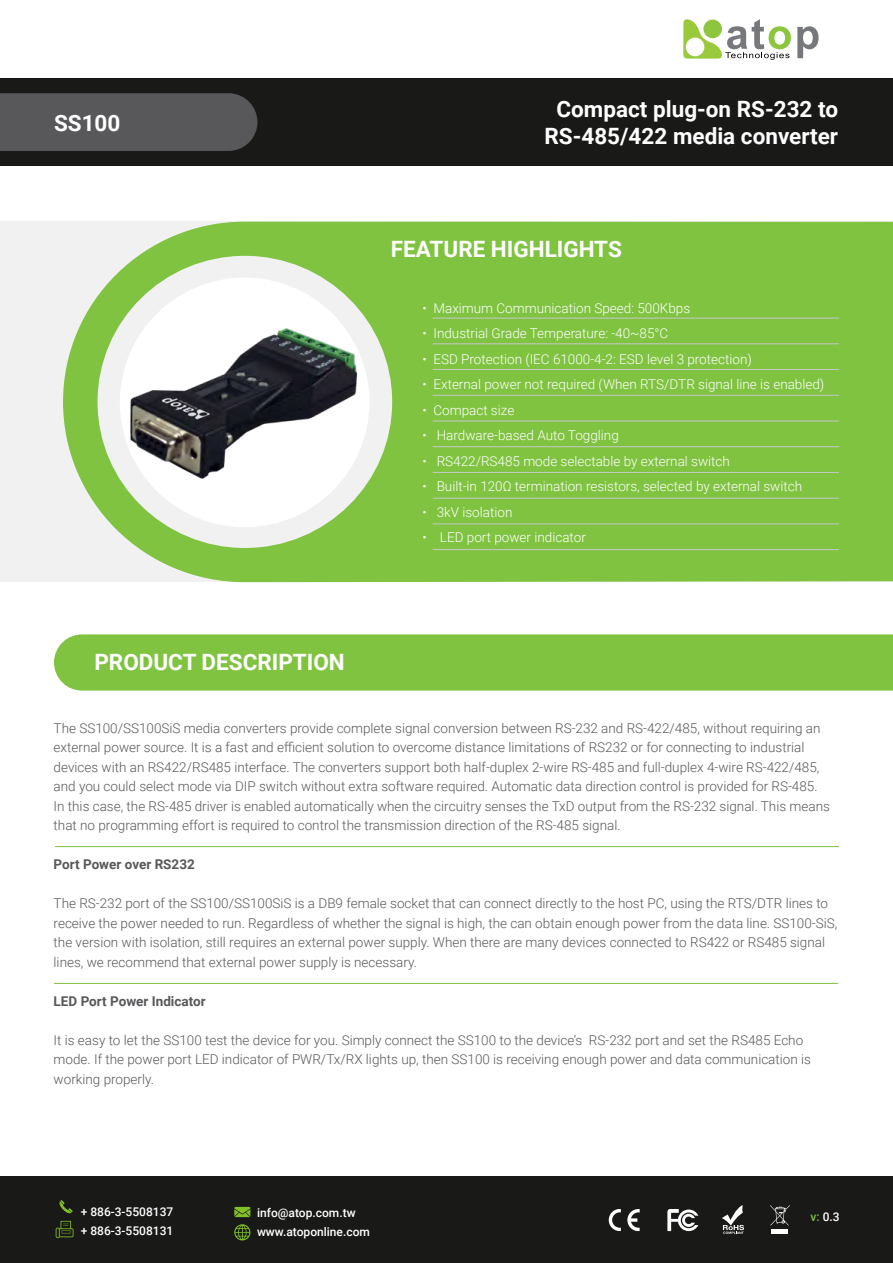
<style>
.page{position:relative;width:893px;height:1263px;background:#fff}
.page>*{position:absolute;margin:0;border:0;box-sizing:border-box;transform-origin:0 0}
.t1{font:700 22.5px/27px "Roboto";color:#fff;text-align:center}
.t2{font:300 13.5px/19.5px "Roboto";color:#58585b}
.t3{font:300 13.5px "Roboto";color:#fff}
.t4{font:700 13.5px "Roboto";color:#58585b}
.t5{font:500 12px/19.5px "Roboto";color:#fff}
.s1{color:#80c341}
</style>
<div class="page">
<div style="left:0;top:1176px;width:893px;height:87px;background:#191918"></div>
<svg style="left:56px;top:1221px;width:18px;height:17px"></svg>
<svg style="left:234px;top:1207px;width:16px;height:10px"></svg>
<svg style="left:234px;top:1224px;width:16px;height:16px"></svg>
<svg style="left:59px;top:1200px;width:14px;height:13px"></svg>
<svg style="left:627px;top:1209px;width:13px;height:22px"></svg>
<svg style="left:609px;top:1209px;width:12px;height:22px"></svg>
<svg style="left:667px;top:1209px;width:31px;height:22px"></svg>
<svg style="left:722px;top:1205px;width:22px;height:29px"></svg>
<svg style="left:683px;top:19px;width:108px;height:41px"></svg>
<svg style="left:797px;top:26px;width:22px;height:32px"></svg>
<hr style="left:772px;top:1230px;width:16px;height:4px;background:#fff">
<svg style="left:770px;top:1205px;width:20px;height:20px"></svg>
<div style="left:0;top:222px;width:893px;height:360px;background:#f1f1f2"></div>
<svg style="left:63px;top:222px;width:830px;height:360px;background:#8dc856"></svg>
<div style="left:0;top:79px;width:893px;height:87px;background:#191918"></div>
<div style="left:120px;top:277px;width:249px;height:250px;background:#fff;border-radius:50%"></div>
<hr style="left:54px;top:983px;width:784px;height:1px;background:#80c341">
<hr style="left:55px;top:846px;width:784px;height:1px;background:#80c341">
<div style="left:54px;top:634px;width:839px;height:57px;background:#80c341"></div>
<hr style="left:433px;top:318px;width:406px;height:1px;background:#c6c8ca">
<hr style="left:433px;top:343px;width:406px;height:1px;background:#c6c8ca">
<div style="left:0;top:93px;width:258px;height:58px;background:#58585b"></div>
<hr style="left:433px;top:369px;width:406px;height:1px;background:#c6c8ca">
<hr style="left:433px;top:421px;width:406px;height:1px;background:#c6c8ca">
<hr style="left:433px;top:395px;width:406px;height:1px;background:#c6c8ca">
<hr style="left:433px;top:446px;width:406px;height:1px;background:#c6c8ca">
<hr style="left:433px;top:472px;width:406px;height:1px;background:#c6c8ca">
<hr style="left:433px;top:498px;width:406px;height:1px;background:#c6c8ca">
<hr style="left:433px;top:523px;width:406px;height:1px;background:#c6c8ca">
<hr style="left:433px;top:549px;width:406px;height:1px;background:#c6c8ca">
<img style="left:116px;top:320px;width:255px;height:167px">
<h1 class="t1" style="left:54px;top:109px;width:68px">SS100</h1>
<h1 class="t1" style="left:94px;top:648px;width:252px">PRODUCT DESCRIPTION</h1>
<h1 class="t1" style="left:545px;top:95px;width:295px">Compact plug-on RS-232 to<br>RS-485/422 media converter</h1>
<h1 class="t1" style="left:391px;top:235px;width:233px">FEATURE HIGHLIGHTS</h1>
<p class="t3" style="left:422px;top:299px;width:269px">• Maximum Communication Speed: 500Kbps</p>
<p class="t3" style="left:422px;top:324px;width:247px">• Industrial Grade Temperature: -40~85°C</p>
<p class="t3" style="left:422px;top:350px;width:331px">• ESD Protection (IEC 61000-4-2: ESD level 3 protection)</p>
<p class="t3" style="left:422px;top:375px;width:403px">• External power not required (When RTS/DTR signal line is enabled)</p>
<p class="t3" style="left:422px;top:401px;width:93px">• Compact size</p>
<p class="t3" style="left:422px;top:426px;width:198px">• Hardware-based Auto Toggling</p>
<p class="t3" style="left:422px;top:452px;width:309px">• RS422/RS485 mode selectable by external switch</p>
<p class="t3" style="left:422px;top:477px;width:381px">• Built-in 120Ω termination resistors, selected by external switch</p>
<p class="t3" style="left:422px;top:503px;width:91px">• 3kV isolation</p>
<p class="t3" style="left:422px;top:528px;width:165px">• LED port power indicator</p>
<p class="t2" style="left:54px;top:718px;width:778px">The SS100/SS100SiS media converters provide complete signal conversion between RS-232 and RS-422/485, without requiring an external power source. It is a fast and efficient solution to overcome distance limitations of RS232 or for connecting to industrial devices with an RS422/RS485 interface. The converters support both half-duplex 2-wire RS-485 and full-duplex 4-wire RS-422/485, and you could select mode via DIP switch without extra software required. Automatic data direction control is provided for RS-485.<br>In this case, the RS-485 driver is enabled automatically when the circuitry senses the TxD output from the RS-232 signal. This means that no programming effort is required to control the transmission direction of the RS-485 signal.</p>
<p class="t4" style="left:54px;top:855px;width:143px">Port Power over RS232</p>
<p class="t2" style="left:54px;top:893px;width:785px">The RS-232 port of the SS100/SS100SiS is a DB9 female socket that can connect directly to the host PC, using the RTS/DTR lines to receive the power needed to run. Regardless of whether the signal is high, the can obtain enough power from the data line. SS100-SiS, the version with isolation, still requires an external power supply. When there are many devices connected to RS422 or RS485 signal lines, we recommend that external power supply is necessary.</p>
<p class="t4" style="left:54px;top:991px;width:154px">LED Port Power Indicator</p>
<p class="t2" style="left:54px;top:1029px;width:759px">It is easy to let the SS100 test the device for you. Simply connect the SS100 to the device’s RS-232 port and set the RS485 Echo mode. If the power port LED indicator of PWR/Tx/RX lights up, then SS100 is receiving enough power and data communication is working properly.</p>
<p class="t5" style="left:81px;top:1201px;width:94px">+ 886-3-5508137 + 886-3-5508131</p>
<p class="t5" style="left:257px;top:1202px;width:114px">info@atop.com.tw www.atoponline.com</p>
<p class="t5" style="left:811px;top:1207px;width:31px"><span class="s1">v:</span> 0.3</p>
</div>
